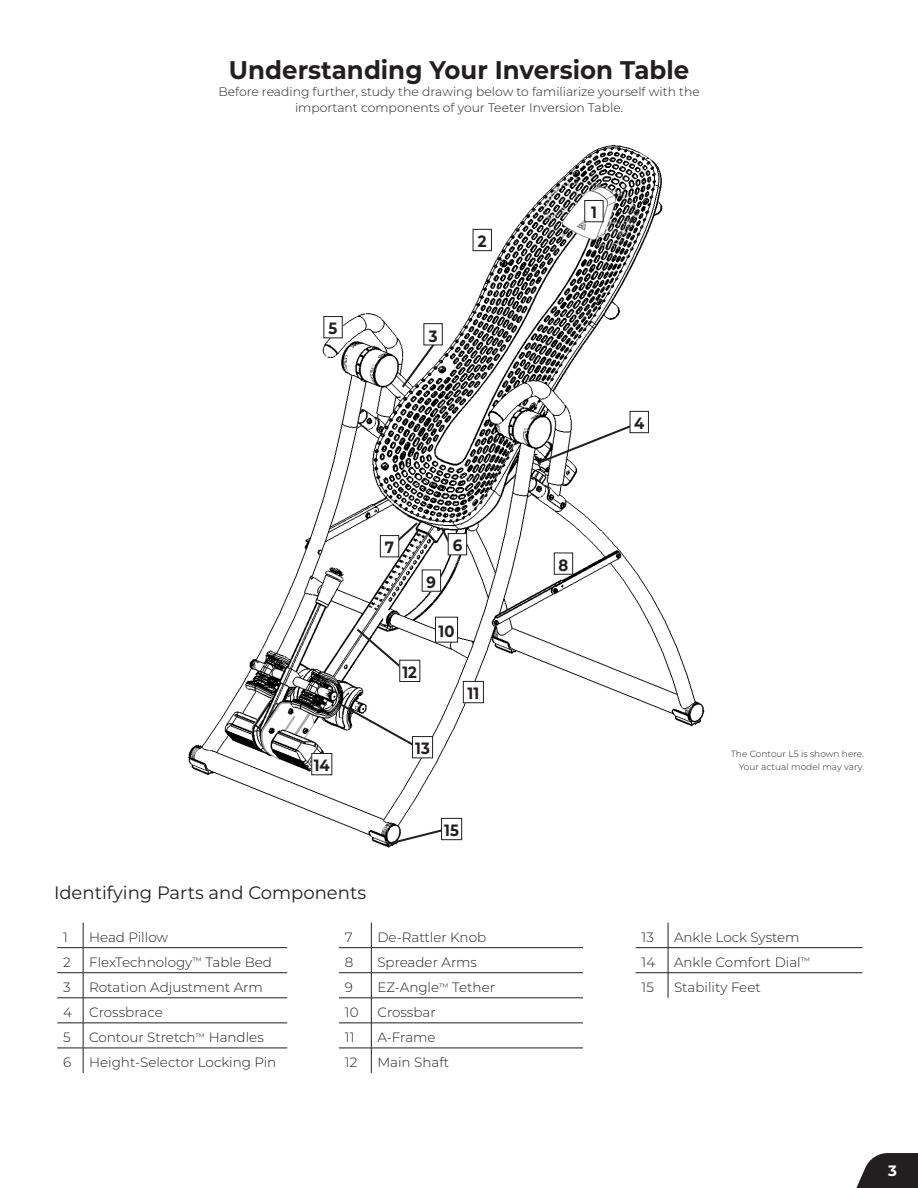
<style>
.page{position:relative;width:918px;height:1188px;background:#fff}
.page>*{position:absolute;margin:0;border:0;box-sizing:border-box;transform-origin:0 0}
.t1{font:700 25.5px "Montserrat";color:#231f20;scale:.96 1}
.t2{font:18px "Montserrat";color:#231f20}
.Product_Numbering{font:700 16.35px "Montserrat";color:#231f20;scale:.91 1}
.t3{font:700 15px "Montserrat";color:#fff}
.t4{font:300 13.5px "Montserrat";color:#231f20}
.t5{font:300 12.3px/16.5px "Montserrat";color:#231f20;text-align:center}
.t6{font:300 9px/13.5px "Montserrat";color:#231f20;text-align:right}
</style>
<div class="page">
<img style="left:188px;top:145px;width:517px;height:703px">
<svg style="left:400px;top:342px;width:36px;height:48px"></svg>
<svg style="left:439px;top:525px;width:18px;height:31px"></svg>
<svg style="left:355px;top:627px;width:50px;height:44px"></svg>
<div style="left:585px;top:200px;width:18px;height:22px;background:#fff"></div>
<div style="left:585px;top:200px;width:18px;height:22px;border:1px solid #231f20"></div>
<div style="left:424px;top:324px;width:18px;height:21px;background:#fff"></div>
<div style="left:424px;top:323px;width:19px;height:22px;border:1px solid #231f20"></div>
<div style="left:448px;top:534px;width:19px;height:21px;background:#fff"></div>
<div style="left:448px;top:533px;width:19px;height:22px;border:1px solid #231f20"></div>
<div style="left:554px;top:553px;width:19px;height:21px;background:#fff"></div>
<div style="left:554px;top:553px;width:19px;height:22px;border:1px solid #231f20"></div>
<div style="left:422px;top:570px;width:19px;height:21px;background:#fff"></div>
<div style="left:422px;top:570px;width:19px;height:21px;border:1px solid #231f20"></div>
<div style="left:435px;top:617px;width:23px;height:25px;background:#fff"></div>
<div style="left:435px;top:617px;width:23px;height:25px;border:1px solid #231f20"></div>
<div style="left:463px;top:681px;width:20px;height:22px;background:#fff"></div>
<div style="left:463px;top:681px;width:21px;height:22px;border:1px solid #231f20"></div>
<div style="left:400px;top:660px;width:20px;height:22px;background:#fff"></div>
<div style="left:399px;top:660px;width:21px;height:22px;border:1px solid #231f20"></div>
<div style="left:312px;top:753px;width:20px;height:22px;background:#fff"></div>
<div style="left:311px;top:753px;width:21px;height:22px;border:1px solid #231f20"></div>
<div style="left:473px;top:229px;width:18px;height:22px;background:#fff"></div>
<div style="left:473px;top:229px;width:19px;height:22px;border:1px solid #231f20"></div>
<svg style="left:535px;top:422px;width:102px;height:44px"></svg>
<div style="left:630px;top:411px;width:18px;height:22px;background:#fff"></div>
<div style="left:630px;top:411px;width:19px;height:22px;border:1px solid #231f20"></div>
<div style="left:324px;top:317px;width:18px;height:21px;background:#fff"></div>
<div style="left:324px;top:316px;width:19px;height:22px;border:1px solid #231f20"></div>
<svg style="left:386px;top:520px;width:34px;height:32px"></svg>
<div style="left:380px;top:536px;width:19px;height:21px;background:#fff"></div>
<div style="left:380px;top:535px;width:19px;height:22px;border:1px solid #231f20"></div>
<svg style="left:339px;top:702px;width:81px;height:48px"></svg>
<div style="left:412px;top:737px;width:21px;height:21px;background:#fff"></div>
<div style="left:412px;top:736px;width:21px;height:22px;border:1px solid #231f20"></div>
<svg style="left:382px;top:827px;width:65px;height:20px"></svg>
<div style="left:442px;top:818px;width:20px;height:22px;background:#fff"></div>
<div style="left:441px;top:818px;width:21px;height:22px;border:1px solid #231f20"></div>
<svg style="left:856px;top:1153px;width:62px;height:35px;background:#444142"></svg>
<hr style="left:83px;top:947px;width:204px;height:1px;background:#231f20">
<hr style="left:83px;top:972px;width:204px;height:1px;background:#231f20">
<hr style="left:83px;top:998px;width:204px;height:1px;background:#231f20">
<hr style="left:83px;top:1023px;width:204px;height:1px;background:#231f20">
<svg style="left:57px;top:923px;width:27px;height:150px"></svg>
<hr style="left:83px;top:1048px;width:204px;height:1px;background:#231f20">
<svg style="left:371px;top:923px;width:1px;height:150px"></svg>
<hr style="left:339px;top:947px;width:32px;height:1px;background:#231f20">
<hr style="left:371px;top:947px;width:212px;height:1px;background:#231f20">
<hr style="left:339px;top:972px;width:32px;height:1px;background:#231f20">
<hr style="left:371px;top:972px;width:212px;height:1px;background:#231f20">
<hr style="left:339px;top:998px;width:32px;height:1px;background:#231f20">
<hr style="left:371px;top:998px;width:212px;height:1px;background:#231f20">
<hr style="left:339px;top:1023px;width:32px;height:1px;background:#231f20">
<hr style="left:371px;top:1023px;width:212px;height:1px;background:#231f20">
<hr style="left:339px;top:1048px;width:32px;height:1px;background:#231f20">
<hr style="left:371px;top:1048px;width:212px;height:1px;background:#231f20">
<svg style="left:668px;top:923px;width:1px;height:75px"></svg>
<hr style="left:636px;top:947px;width:32px;height:1px;background:#231f20">
<hr style="left:668px;top:947px;width:194px;height:1px;background:#231f20">
<hr style="left:636px;top:972px;width:32px;height:1px;background:#231f20">
<hr style="left:668px;top:972px;width:194px;height:1px;background:#231f20">
<p class="t1" style="left:229px;top:52px;width:481px">Understanding Your Inversion Table</p>
<p class="t5" style="left:218px;top:83px;width:483px">Before reading further, study the drawing below to familiarize yourself with the important components of your Teeter Inversion Table.</p>
<p class="Product_Numbering" style="left:329px;top:317px;width:11px">5</p>
<p class="Product_Numbering" style="left:429px;top:324px;width:11px">3</p>
<p class="Product_Numbering" style="left:478px;top:230px;width:11px">2</p>
<p class="Product_Numbering" style="left:591px;top:201px;width:8px">1</p>
<p class="Product_Numbering" style="left:634px;top:412px;width:13px">4</p>
<p class="Product_Numbering" style="left:314px;top:754px;width:19px">14</p>
<p class="Product_Numbering" style="left:385px;top:536px;width:12px">7</p>
<p class="Product_Numbering" style="left:427px;top:570px;width:12px">9</p>
<p class="Product_Numbering" style="left:453px;top:534px;width:12px">6</p>
<p class="Product_Numbering" style="left:402px;top:660px;width:18px">12</p>
<p class="Product_Numbering" style="left:439px;top:619px;width:19px">10</p>
<p class="Product_Numbering" style="left:468px;top:682px;width:14px">11</p>
<p class="Product_Numbering" style="left:415px;top:737px;width:18px">13</p>
<p class="t2" style="left:54px;top:880px;width:314px">Identifying Parts and Components</p>
<p class="Product_Numbering" style="left:444px;top:819px;width:18px">15</p>
<p class="t4" style="left:63px;top:928px;width:6px">1</p>
<p class="t4" style="left:89px;top:928px;width:80px">Head Pillow</p>
<p class="t4" style="left:63px;top:953px;width:9px">2</p>
<p class="t4" style="left:89px;top:953px;width:184px">FlexTechnology<sup>™</sup> Table Bed</p>
<p class="t4" style="left:63px;top:978px;width:9px">3</p>
<p class="t4" style="left:89px;top:978px;width:175px">Rotation Adjustment Arm</p>
<p class="t4" style="left:63px;top:1003px;width:10px">4</p>
<p class="t4" style="left:89px;top:1003px;width:75px">Crossbrace</p>
<p class="t4" style="left:63px;top:1028px;width:9px">5</p>
<p class="t4" style="left:89px;top:1028px;width:176px">Contour Stretch<sup>™</sup> Handles</p>
<p class="t4" style="left:63px;top:1053px;width:10px">6</p>
<p class="t4" style="left:89px;top:1053px;width:189px">Height-Selector Locking Pin</p>
<p class="t4" style="left:345px;top:928px;width:9px">7</p>
<p class="t4" style="left:377px;top:928px;width:110px">De-Rattler Knob</p>
<p class="t4" style="left:345px;top:953px;width:10px">8</p>
<p class="t4" style="left:377px;top:953px;width:101px">Spreader Arms</p>
<p class="t4" style="left:345px;top:978px;width:10px">9</p>
<p class="t4" style="left:377px;top:978px;width:119px">EZ-Angle<sup>™</sup> Tether</p>
<p class="t4" style="left:345px;top:1003px;width:15px">10</p>
<p class="t4" style="left:377px;top:1003px;width:60px">Crossbar</p>
<p class="t4" style="left:345px;top:1028px;width:11px">11</p>
<p class="t4" style="left:377px;top:1028px;width:60px">A-Frame</p>
<p class="t4" style="left:345px;top:1053px;width:14px">12</p>
<p class="t4" style="left:377px;top:1053px;width:73px">Main Shaft</p>
<p class="Product_Numbering" style="left:559px;top:553px;width:12px">8</p>
<p class="t6" style="left:731px;top:747px;width:135px">The Contour L5 is shown here.<br>Your actual model may vary.</p>
<p class="t4" style="left:642px;top:928px;width:14px">13</p>
<p class="t4" style="left:674px;top:928px;width:127px">Ankle Lock System</p>
<p class="t4" style="left:642px;top:953px;width:15px">14</p>
<p class="t4" style="left:674px;top:953px;width:138px">Ankle Comfort Dial<sup>™</sup></p>
<p class="t4" style="left:642px;top:978px;width:14px">15</p>
<p class="t4" style="left:674px;top:978px;width:88px">Stability Feet</p>
<p class="t3" style="left:888px;top:1160px;width:10px">3</p>
</div>
